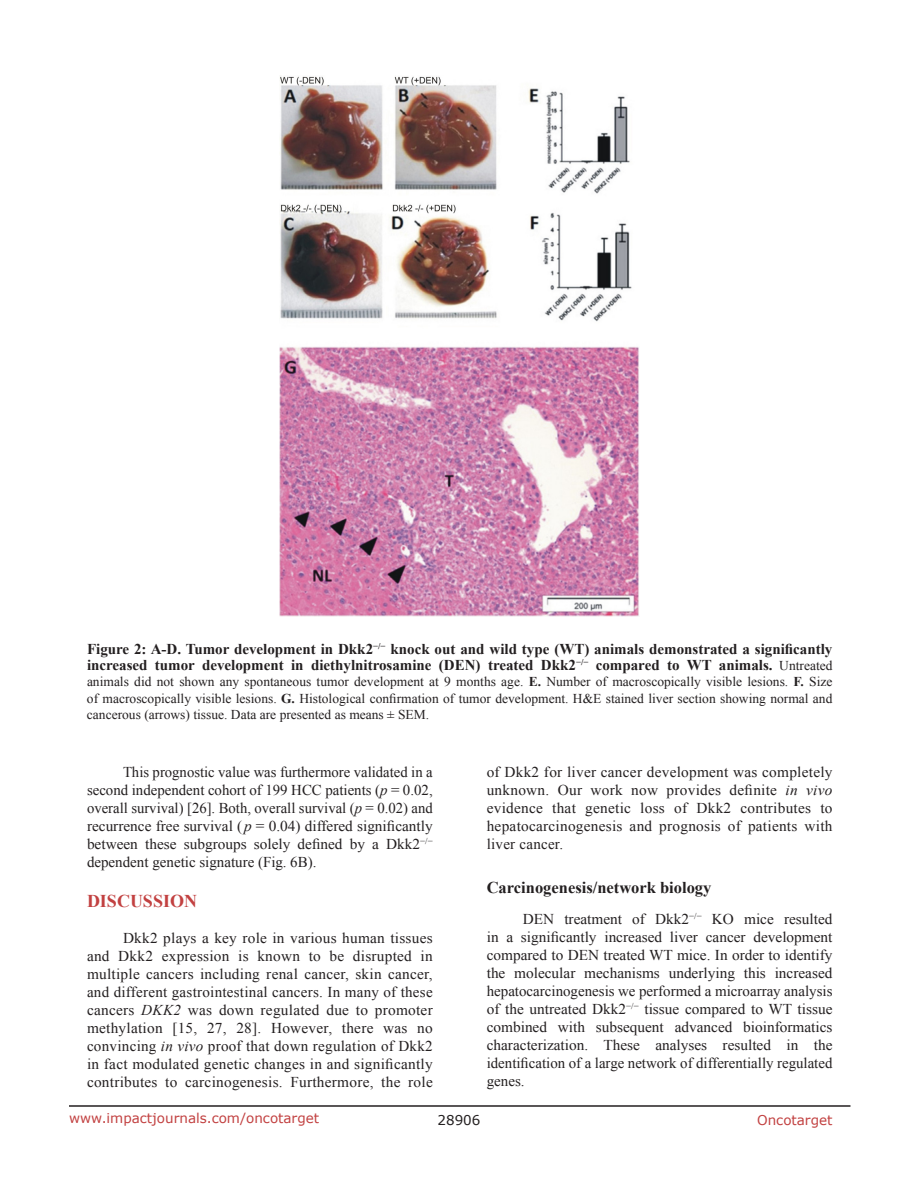
<style>
.page{position:relative;width:918px;height:1188px;background:#fff}
.page>*{position:absolute;margin:0;border:0;box-sizing:border-box;transform-origin:0 0}
.Heading{font:700 18px "Times New Roman";color:#c24141}
.SubHeading{font:700 16.5px "Times New Roman";color:#231f20}
.BodyText{font:15px/18px "Times New Roman";letter-spacing:.01em;color:#231f20;text-align:justify}
.FigureText{font:700 15px/16.2px "Times New Roman";color:#231f20}
.FigureText-2{font:13.5px/16.2px "Times New Roman";color:#231f20;text-align:justify}
.t1{font:13.5px "Verdana";color:#c24141}
.t2{font:13.5px "Verdana";color:#231f20}
.s1{font-weight:400;font-size:13.5px}
.s2{font-weight:700}
.s3{font-style:italic}
</style>
<div class="page">
<hr style="left:69px;top:1105px;width:781px;height:2px;background:#231f20">
<img style="left:280px;top:76px;width:359px;height:541px">
<p class="FigureText" style="left:87px;top:641px;width:747px">Figure 2: A-D. Tumor development in Dkk2<sup>−/−</sup> knock out and wild type (WT) animals demonstrated a significantly increased tumor development in diethylnitrosamine (DEN) treated Dkk2<sup>−/−</sup> compared to WT animals. <span class="s1">Untreated</span></p>
<p class="FigureText-2" style="left:87px;top:674px;width:747px">animals did not shown any spontaneous tumor development at 9 months age. <span class="s2">E.</span> Number of macroscopically visible lesions. <span class="s2">F.</span> Size of macroscopically visible lesions. <span class="s2">G.</span> Histological confirmation of tumor development. H&amp;E stained liver section showing normal and cancerous (arrows) tissue. Data are presented as means ± SEM.</p>
<p class="BodyText" style="left:87px;top:763px;width:347px;text-indent:36px">This prognostic value was furthermore validated in a second independent cohort of 199 HCC patients (<span class="s3">p</span> = 0.02, overall survival) [26]. Both, overall survival (<span class="s3">p</span> = 0.02) and recurrence free survival (<span class="s3">p</span> = 0.04) differed significantly between these subgroups solely defined by a Dkk2<sup>−/− </sup>dependent genetic signature (Fig. 6B).</p>
<p class="Heading" style="left:87px;top:888px;width:112px">DISCUSSION</p>
<p class="BodyText" style="left:87px;top:928px;width:347px;text-indent:36px">Dkk2 plays a key role in various human tissues and Dkk2 expression is known to be disrupted in multiple cancers including renal cancer, skin cancer, and different gastrointestinal cancers. In many of these cancers <span class="s3">DKK2</span> was down regulated due to promoter methylation [15, 27, 28]. However, there was no convincing <span class="s3">in vivo</span> proof that down regulation of Dkk2 in fact modulated genetic changes in and significantly contributes to carcinogenesis. Furthermore, the role</p>
<p class="BodyText" style="left:487px;top:763px;width:347px">of Dkk2 for liver cancer development was completely unknown. Our work now provides definite <span class="s3">in vivo </span>evidence that genetic loss of Dkk2 contributes to hepatocarcinogenesis and prognosis of patients with liver cancer.</p>
<p class="SubHeading" style="left:487px;top:876px;width:226px">Carcinogenesis/network biology</p>
<p class="BodyText" style="left:487px;top:910px;width:347px;text-indent:36px">DEN treatment of Dkk2<sup>−/−</sup> KO mice resulted in a significantly increased liver cancer development compared to DEN treated WT mice. In order to identify the molecular mechanisms underlying this increased hepatocarcinogenesis we performed a microarray analysis of the untreated Dkk2<sup>−/−</sup> tissue compared to WT tissue combined with subsequent advanced bioinformatics characterization. These analyses resulted in the identification of a large network of differentially regulated genes.</p>
<p class="t1" style="left:69px;top:1109px;width:252px">www.impactjournals.com/oncotarget</p>
<p class="t2" style="left:438px;top:1111px;width:44px">28906</p>
<p class="t1" style="left:757px;top:1111px;width:77px">Oncotarget</p>
</div>
